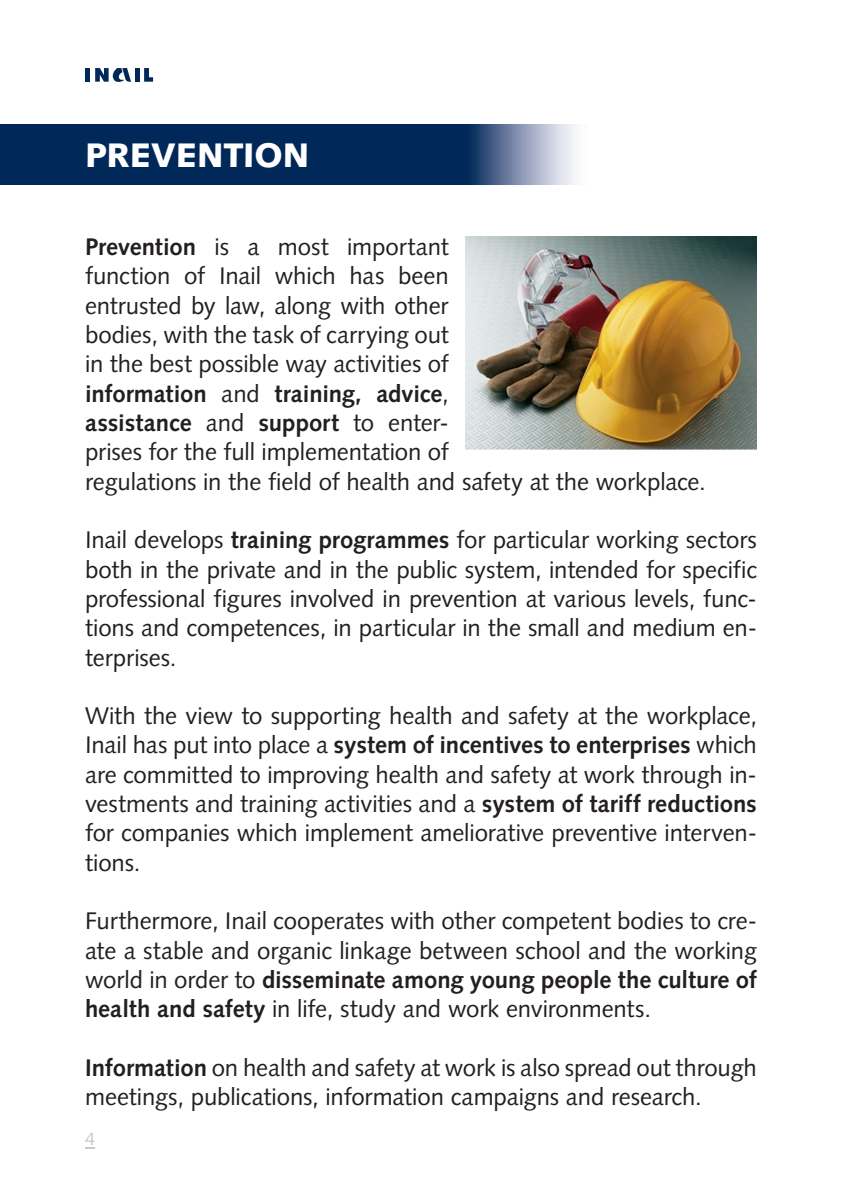
<style>
.page{position:relative;width:842px;height:1191px;background:#fff}
.page>*{position:absolute;margin:0;border:0;box-sizing:border-box;transform-origin:0 0}
.t1{font:34px "Syntax HAIAAF";color:#fff}
.t2{font:24px/29.2px "Syntax HAIAAE";letter-spacing:-.005em;color:#231f20;text-align:justify}
.t3{font:24px/29.2px "Synta HAIAAD";letter-spacing:-.005em;color:#231f20}
.t4{font:18px "Syntax HAIAAE";color:#c7c8ca}
.s1{font-family:"Synta HAIAAD"}
.s2{font-family:"Syntax HAIAAE"}
</style>
<div class="page">
<div style="left:85px;top:68px;width:5px;height:14px;background:#002858"></div>
<hr style="left:135px;top:68px;width:4px;height:14px;background:#002858">
<svg style="left:144px;top:68px;width:9px;height:14px"></svg>
<svg style="left:95px;top:68px;width:36px;height:14px"></svg>
<img style="left:0;top:125px;width:575px;height:59px">
<img style="left:466px;top:236px;width:291px;height:213px">
<h1 class="t1" style="left:85px;top:142px;width:226px">PREVENTION</h1>
<p class="t2" style="left:85px;top:234px;width:365px"><span class="s1">Prevention</span> is a most important function of Inail which has been entrusted by law, along with other bodies, with the task of carrying out in the best possible way activities of</p>
<p class="t3" style="left:85px;top:381px;width:365px">information <span class="s2">and</span> training, advice<span class="s2">, </span>assistance <span class="s2">and</span> support <span class="s2">to enter-</span></p>
<p class="t2" style="left:85px;top:440px;width:622px">prises for the full implementation of<br>regulations in the field of health and safety at the workplace.</p>
<p class="t2" style="left:85px;top:527px;width:673px">Inail develops <span class="s1">training programmes</span> for particular working sectors both in the private and in the public system, intended for specific professional figures involved in prevention at various levels, func&shy;tions and competences, in particular in the small and medium en&shy;terprises.</p>
<p class="t2" style="left:85px;top:703px;width:673px">With the view to supporting health and safety at the workplace,</p>
<p class="t3" style="left:85px;top:732px;width:673px"><span class="s2">Inail has put into place a</span> system of incentives to enterprises <span class="s2">which</span></p>
<p class="t2" style="left:85px;top:762px;width:673px">are committed to improving health and safety at work through in&shy;vestments and training activities and a <span class="s1">system of tariff reductions </span>for companies which implement ameliorative preventive interven&shy;tions.</p>
<p class="t2" style="left:85px;top:908px;width:673px">Furthermore, Inail cooperates with other competent bodies to cre&shy;ate a stable and organic linkage between school and the working</p>
<p class="t3" style="left:85px;top:967px;width:673px"><span class="s2">world in order to</span> disseminate among young people the culture of</p>
<p class="t2" style="left:85px;top:996px;width:567px"><span class="s1">health and safety</span> in life, study and work environments.</p>
<p class="t2" style="left:85px;top:1055px;width:673px"><span class="s1">Information</span> on health and safety at work is also spread out through meetings, publications, information campaigns and research.</p>
<p class="t4" style="left:85px;top:1132px;width:12px">4</p>
</div>
